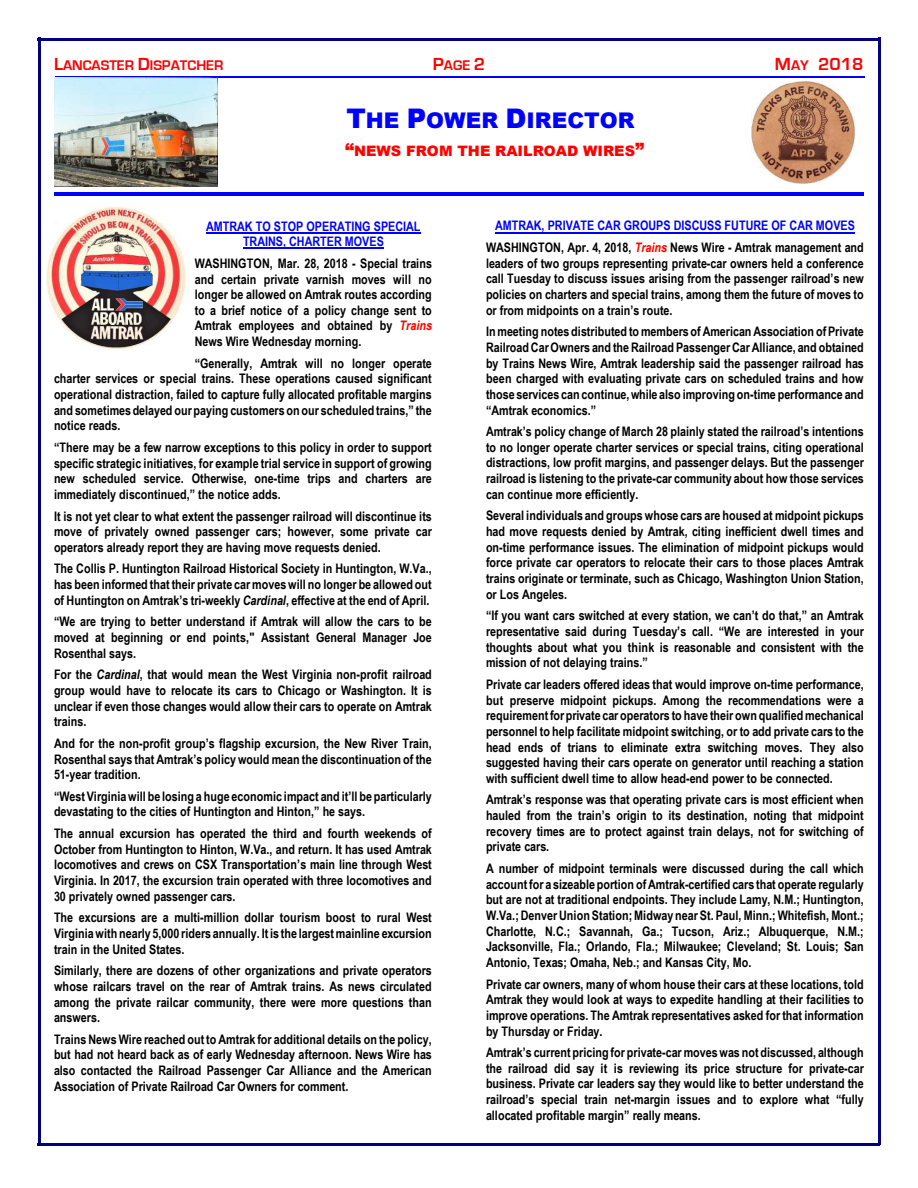
<style>
.page{position:relative;width:918px;height:1188px;background:#fff}
.page>*{position:absolute;margin:0;border:0;box-sizing:border-box;transform-origin:0 0}
.t1{font:900 21.6px "Arial";color:#00f}
.t2{font:700 18px "Eurostile";color:#f00}
.t3{font:900 14.4px "Arial";color:#f00}
.t4{font:700 14.4px "Eurostile";color:#f00}
.t5{font:700 13.2px/15.6px "Arial Narrow";color:#000;text-align:justify}
.t6{font:700 13.2px/15.6px "Arial Narrow";color:#00f;text-align:center}
.s1{font-size:18px}
.s2{font-size:14.4px}
.s3{font-size:27px}
.s4{font-style:italic;color:#f00}
.s5{font-style:italic}
.s6{color:#00f}
</style>
<div class="page">
<hr style="left:38px;top:38px;width:2px;height:1107px;background:#000080">
<hr style="left:878px;top:38px;width:3px;height:1107px;background:#000080">
<hr style="left:38px;top:38px;width:842px;height:2px;background:#000080">
<hr style="left:38px;top:1143px;width:842px;height:3px;background:#000080">
<hr style="left:55px;top:76px;width:810px;height:2px;background:#00f">
<img style="left:55px;top:77px;width:162px;height:110px">
<img style="left:752px;top:81px;width:102px;height:103px">
<hr style="left:206px;top:232px;width:215px;height:1px;background:#00f">
<hr style="left:243px;top:248px;width:141px;height:1px;background:#00f">
<hr style="left:495px;top:232px;width:360px;height:1px;background:#00f">
<hr style="left:54px;top:192px;width:810px;height:1px;background:#00f">
<hr style="left:54px;top:195px;width:810px;height:1px;background:#00f">
<img style="left:46px;top:206px;width:140px;height:143px">
<p class="t4" style="left:54px;top:57px;width:171px"><span class="s1">L</span>ANCASTER <span class="s1">D</span>ISPATCHER</p>
<p class="t4" style="left:433px;top:57px;width:54px"><span class="s1">P</span>AGE <span class="s1">2</span></p>
<h2 class="t2" style="left:775px;top:54px;width:90px">M<span class="s2">AY</span> 2018</h2>
<h1 class="t1" style="left:346px;top:105px;width:289px"><span class="s3">T</span>HE <span class="s3">P</span>OWER <span class="s3">D</span>IRECTOR</h1>
<p class="t3" style="left:345px;top:141px;width:301px"><span class="s1">“</span>NEWS FROM THE RAILROAD WIRES<span class="s1">”</span></p>
<p class="t6" style="left:206px;top:218px;width:216px">AMTRAK TO STOP OPERATING SPECIAL<br>TRAINS, CHARTER MOVES</p>
<p class="t5" style="left:195px;top:255px;width:239px">WASHINGTON, Mar. 28, 2018 - Special trains and certain private varnish moves will no longer be allowed on Amtrak routes according to a brief notice of a policy change sent to Amtrak employees and obtained by <span class="s4">Trains </span>News Wire Wednesday morning.</p>
<p class="t5" style="left:54px;top:355px;width:379px;text-indent:141px">“Generally, Amtrak will no longer operate charter services or special trains. These operations caused significant operational distraction, failed to capture fully allocated profitable margins and sometimes delayed our paying customers on our scheduled trains,” the notice reads.</p>
<p class="t5" style="left:54px;top:439px;width:379px">“There may be a few narrow exceptions to this policy in order to support specific strategic initiatives, for example trial service in support of growing new scheduled service. Otherwise, one-time trips and charters are immediately discontinued,” the notice adds.</p>
<p class="t5" style="left:54px;top:508px;width:379px">It is not yet clear to what extent the passenger railroad will discontinue its move of privately owned passenger cars; however, some private car operators already report they are having move requests denied.</p>
<p class="t5" style="left:54px;top:561px;width:379px">The Collis P. Huntington Railroad Historical Society in Huntington, W.Va., has been informed that their private car moves will no longer be allowed out of Huntington on Amtrak’s tri-weekly <span class="s5">Cardinal</span>, effective at the end of April.</p>
<p class="t5" style="left:54px;top:614px;width:379px">“We are trying to better understand if Amtrak will allow the cars to be moved at beginning or end points," Assistant General Manager Joe Rosenthal says.</p>
<p class="t5" style="left:54px;top:667px;width:379px">For the <span class="s5">Cardinal</span>, that would mean the West Virginia non-profit railroad group would have to relocate its cars to Chicago or Washington. It is unclear if even those changes would allow their cars to operate on Amtrak trains.</p>
<p class="t5" style="left:54px;top:735px;width:379px">And for the non-profit group’s flagship excursion, the New River Train, Rosenthal says that Amtrak’s policy would mean the discontinuation of the 51-year tradition.</p>
<p class="t5" style="left:54px;top:788px;width:379px">“West Virginia will be losing a huge economic impact and it’ll be particularly devastating to the cities of Huntington and Hinton,” he says.</p>
<p class="t5" style="left:54px;top:826px;width:379px">The annual excursion has operated the third and fourth weekends of October from Huntington to Hinton, W.Va., and return. It has used Amtrak locomotives and crews on CSX Transportation’s main line through West Virginia. In 2017, the excursion train operated with three locomotives and 30 privately owned passenger cars.</p>
<p class="t5" style="left:54px;top:910px;width:379px">The excursions are a multi-million dollar tourism boost to rural West Virginia with nearly 5,000 riders annually. It is the largest mainline excursion train in the United States.</p>
<p class="t5" style="left:54px;top:963px;width:379px">Similarly, there are dozens of other organizations and private operators whose railcars travel on the rear of Amtrak trains. As news circulated among the private railcar community, there were more questions than answers.</p>
<p class="t5" style="left:54px;top:1031px;width:379px">Trains News Wire reached out to Amtrak for additional details on the policy, but had not heard back as of early Wednesday afternoon. News Wire has also contacted the Railroad Passenger Car Alliance and the American Association of Private Railroad Car Owners for comment.</p>
<p class="t5" style="left:486px;top:215px;width:379px;line-height:21.6px;text-align:center"><span class="s6">AMTRAK, PRIVATE CAR GROUPS DISCUSS FUTURE OF CAR MOVES<br></span>WASHINGTON, Apr. 4, 2018, <span class="s4">Trains</span> News Wire - Amtrak management and</p>
<p class="t5" style="left:486px;top:255px;width:379px">leaders of two groups representing private-car owners held a conference call Tuesday to discuss issues arising from the passenger railroad’s new policies on charters and special trains, among them the future of moves to or from midpoints on a train’s route.</p>
<p class="t5" style="left:486px;top:324px;width:379px">In meeting notes distributed to members of American Association of Private Railroad Car Owners and the Railroad Passenger Car Alliance, and obtained by Trains News Wire, Amtrak leadership said the passenger railroad has been charged with evaluating private cars on scheduled trains and how those services can continue, while also improving on-time performance and “Amtrak economics.”</p>
<p class="t5" style="left:486px;top:424px;width:379px">Amtrak’s policy change of March 28 plainly stated the railroad’s intentions to no longer operate charter services or special trains, citing operational distractions, low profit margins, and passenger delays. But the passenger railroad is listening to the private-car community about how those services can continue more efficiently.</p>
<p class="t5" style="left:486px;top:508px;width:379px">Several individuals and groups whose cars are housed at midpoint pickups had move requests denied by Amtrak, citing inefficient dwell times and on-time performance issues. The elimination of midpoint pickups would force private car operators to relocate their cars to those places Amtrak trains originate or terminate, such as Chicago, Washington Union Station, or Los Angeles.</p>
<p class="t5" style="left:486px;top:608px;width:379px">“If you want cars switched at every station, we can’t do that,” an Amtrak representative said during Tuesday’s call. “We are interested in your thoughts about what you think is reasonable and consistent with the mission of not delaying trains.”</p>
<p class="t5" style="left:486px;top:676px;width:379px">Private car leaders offered ideas that would improve on-time performance, but preserve midpoint pickups. Among the recommendations were a requirement for private car operators to have their own qualified mechanical personnel to help facilitate midpoint switching, or to add private cars to the head ends of trians to eliminate extra switching moves. They also suggested having their cars operate on generator until reaching a station with sufficient dwell time to allow head-end power to be connected.</p>
<p class="t5" style="left:486px;top:792px;width:379px">Amtrak’s response was that operating private cars is most efficient when hauled from the train’s origin to its destination, noting that midpoint recovery times are to protect against train delays, not for switching of private cars.</p>
<p class="t5" style="left:486px;top:860px;width:379px">A number of midpoint terminals were discussed during the call which account for a sizeable portion of Amtrak-certified cars that operate regularly but are not at traditional endpoints. They include Lamy, N.M.; Huntington, W.Va.; Denver Union Station; Midway near St. Paul, Minn.; Whitefish, Mont.; Charlotte, N.C.; Savannah, Ga.; Tucson, Ariz.; Albuquerque, N.M.; Jacksonville, Fla.; Orlando, Fla.; Milwaukee; Cleveland; St. Louis; San Antonio, Texas; Omaha, Neb.; and Kansas City, Mo.</p>
<p class="t5" style="left:486px;top:976px;width:379px">Private car owners, many of whom house their cars at these locations, told Amtrak they would look at ways to expedite handling at their facilities to improve operations. The Amtrak representatives asked for that information by Thursday or Friday.</p>
<p class="t5" style="left:486px;top:1045px;width:379px">Amtrak’s current pricing for private-car moves was not discussed, although the railroad did say it is reviewing its price structure for private-car business. Private car leaders say they would like to better understand the railroad’s special train net-margin issues and to explore what “fully allocated profitable margin” really means.</p>
</div>
